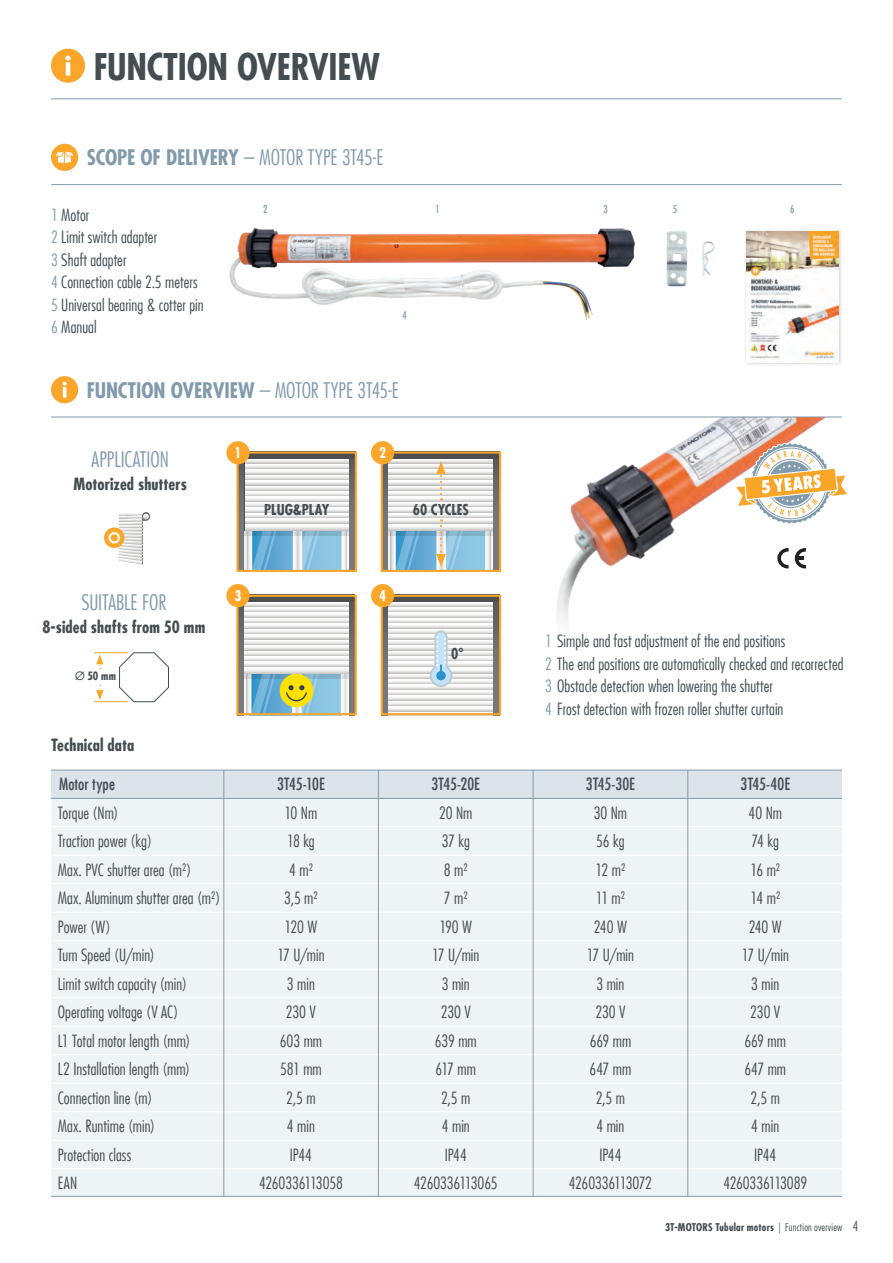
<style>
.page{position:relative;width:893px;height:1263px;background:#fff}
.page>*{position:absolute;margin:0;border:0;box-sizing:border-box;transform-origin:0 0}
.t1{font:700 condensed 36px "Futura LT";letter-spacing:-.01em;color:#444d51}
.t2{font:300 condensed 21px "Futura LT";letter-spacing:-.005em;color:#819bac}
.t3{font:700 condensed 21px "Futura LT";letter-spacing:-.005em;color:#819bac}
.t4{font:300 condensed 16.5px/28.5px "Futura LT";letter-spacing:.005em;color:#444d51;text-align:center}
.t5{font:700 condensed 16.5px "Futura LT";letter-spacing:.005em;color:#444d51}
.t6{font:condensed 16.5px "Futura LT";letter-spacing:.005em;color:#444d51}
.t7{font:700 condensed 14.7px "Futura LT";color:#444d51}
.t8{font:700 condensed 14.4px "Futura LT";color:#fff}
.t9{font:300 condensed 13.5px "Futura LT";color:#444d51}
.t10{font:700 condensed 11.25px "Futura LT";color:#444d51}
.t11{font:700 condensed 10.5px "Futura LT";letter-spacing:.015em;color:#444d51}
.t12{font:condensed 10.5px "Futura LT";color:#819bac}
.s1{font-weight:700}
.s2{color:#819bac}
.s3{font-weight:300}
.s4{font-weight:400;font-stretch:normal}
</style>
<div class="page">
<div style="left:51px;top:144px;width:27px;height:27px;background:#f9a62a;border-radius:50%"></div>
<svg style="left:56px;top:152px;width:18px;height:11px"></svg>
<hr style="left:51px;top:184px;width:791px;height:1px;background:#819bac">
<div style="left:743px;top:229px;width:99px;height:137px;background:#231f20;opacity:.25"></div>
<img style="left:746px;top:232px;width:92px;height:130px">
<img style="left:452px;top:418px;width:373px;height:298px">
<div style="left:51px;top:770px;width:791px;height:426px;background:#eef3f5"></div>
<div style="left:51px;top:770px;width:791px;height:28px;background:#dbe4e9"></div>
<hr style="left:51px;top:798px;width:791px;height:1px;background:#819bac">
<hr style="left:51px;top:826px;width:791px;height:1px;background:#fff">
<hr style="left:51px;top:854px;width:791px;height:2px;background:#fff">
<hr style="left:51px;top:883px;width:791px;height:1px;background:#fff">
<hr style="left:51px;top:912px;width:791px;height:1px;background:#fff">
<hr style="left:51px;top:940px;width:791px;height:1px;background:#fff">
<hr style="left:51px;top:969px;width:791px;height:1px;background:#fff">
<hr style="left:51px;top:997px;width:791px;height:1px;background:#fff">
<hr style="left:51px;top:1026px;width:791px;height:1px;background:#fff">
<hr style="left:51px;top:1054px;width:791px;height:1px;background:#fff">
<hr style="left:51px;top:1083px;width:791px;height:1px;background:#fff">
<hr style="left:51px;top:1111px;width:791px;height:1px;background:#fff">
<hr style="left:51px;top:1140px;width:791px;height:1px;background:#fff">
<hr style="left:51px;top:1168px;width:791px;height:1px;background:#fff">
<hr style="left:223px;top:770px;width:1px;height:427px;background:#819bac">
<hr style="left:51px;top:770px;width:791px;height:1px;background:#819bac">
<hr style="left:51px;top:1196px;width:791px;height:1px;background:#819bac">
<hr style="left:378px;top:770px;width:1px;height:427px;background:#819bac">
<hr style="left:533px;top:770px;width:1px;height:427px;background:#819bac">
<hr style="left:687px;top:770px;width:1px;height:427px;background:#819bac">
<div style="left:104px;top:527px;width:21px;height:21px;background:#f9a62a;border-radius:50%"></div>
<svg style="left:108px;top:512px;width:43px;height:52px"></svg>
<svg style="left:119px;top:652px;width:50px;height:50px"></svg>
<hr style="left:94px;top:652px;width:34px;height:1px;background:#f9a62a">
<hr style="left:94px;top:701px;width:34px;height:1px;background:#f9a62a">
<svg style="left:96px;top:654px;width:7px;height:15px"></svg>
<svg style="left:96px;top:685px;width:7px;height:15px"></svg>
<svg style="left:776px;top:546px;width:33px;height:24px"></svg>
<div style="left:51px;top:376px;width:27px;height:27px;background:#f9a62a;border-radius:50%"></div>
<svg style="left:63px;top:382px;width:4px;height:16px"></svg>
<hr style="left:51px;top:417px;width:791px;height:1px;background:#819bac">
<img style="left:229px;top:228px;width:406px;height:92px">
<div style="left:51px;top:49px;width:34px;height:34px;background:#f9a62a;border-radius:50%"></div>
<svg style="left:65px;top:56px;width:6px;height:20px"></svg>
<hr style="left:51px;top:98px;width:791px;height:1px;background:#819bac">
<img style="left:666px;top:231px;width:49px;height:56px">
<svg style="left:244px;top:535px;width:106px;height:34px;background:#93c4de"></svg>
<svg style="left:244px;top:530px;width:106px;height:5px"></svg>
<div style="left:241px;top:458px;width:112px;height:67px;background:linear-gradient(to right,#fff,#fff)"></div>
<svg style="left:244px;top:459px;width:105px;height:5px"></svg>
<svg style="left:244px;top:464px;width:105px;height:5px"></svg>
<svg style="left:244px;top:470px;width:105px;height:5px"></svg>
<svg style="left:244px;top:475px;width:105px;height:5px"></svg>
<svg style="left:244px;top:481px;width:105px;height:4px"></svg>
<svg style="left:244px;top:486px;width:105px;height:5px"></svg>
<svg style="left:244px;top:491px;width:105px;height:5px"></svg>
<svg style="left:244px;top:497px;width:105px;height:5px"></svg>
<svg style="left:244px;top:502px;width:105px;height:5px"></svg>
<svg style="left:244px;top:508px;width:105px;height:5px"></svg>
<svg style="left:244px;top:513px;width:105px;height:5px"></svg>
<svg style="left:244px;top:519px;width:105px;height:5px"></svg>
<svg style="left:244px;top:524px;width:105px;height:6px"></svg>
<svg style="left:349px;top:459px;width:1px;height:71px"></svg>
<svg style="left:239px;top:463px;width:5px;height:106px"></svg>
<svg style="left:350px;top:459px;width:4px;height:110px"></svg>
<div style="left:238px;top:451px;width:118px;height:8px;background:#4d4e50"></div>
<div style="left:236px;top:451px;width:121px;height:121px;border:2px solid #f9a62a"></div>
<svg style="left:384px;top:464px;width:1px;height:105px"></svg>
<svg style="left:496px;top:459px;width:2px;height:110px"></svg>
<div style="left:382px;top:451px;width:117px;height:8px;background:#4d4e50"></div>
<div style="left:381px;top:451px;width:120px;height:121px;border:2px solid #f9a62a"></div>
<svg style="left:385px;top:451px;width:111px;height:121px"></svg>
<div style="left:226px;top:441px;width:24px;height:23px;background:#f9a62a;border-radius:50%"></div>
<div style="left:371px;top:441px;width:23px;height:23px;background:#f9a62a;border-radius:50%"></div>
<svg style="left:239px;top:607px;width:2px;height:105px"></svg>
<svg style="left:351px;top:602px;width:3px;height:110px"></svg>
<div style="left:237px;top:595px;width:118px;height:7px;background:#4d4e50"></div>
<div style="left:236px;top:595px;width:121px;height:120px;border:2px solid #f9a62a"></div>
<svg style="left:241px;top:595px;width:110px;height:120px"></svg>
<svg style="left:384px;top:607px;width:1px;height:105px"></svg>
<svg style="left:496px;top:602px;width:2px;height:110px"></svg>
<div style="left:382px;top:595px;width:117px;height:7px;background:#4d4e50"></div>
<div style="left:381px;top:595px;width:120px;height:120px;border:2px solid #f9a62a"></div>
<svg style="left:385px;top:595px;width:111px;height:120px"></svg>
<div style="left:226px;top:584px;width:24px;height:23px;background:#f9a62a;border-radius:50%"></div>
<div style="left:371px;top:584px;width:23px;height:23px;background:#f9a62a;border-radius:50%"></div>
<svg style="left:733px;top:435px;width:114px;height:101px"></svg>
<h1 class="t1" style="left:94px;top:44px;width:288px">FUNCTION OVERVIEW</h1>
<p class="t2" style="left:87px;top:145px;width:298px"><span class="s1">SCOPE OF DELIVERY</span> – MOTOR TYPE 3T45-E</p>
<p class="t4" style="left:51px;top:204px;width:154px;line-height:22.5px;text-align:left"><span class="s2">1</span> Motor<br><span class="s2">2</span> Limit switch adapter<br><span class="s2">3</span> Shaft adapter<br><span class="s2">4</span> Connection cable 2.5 meters<br><span class="s2">5</span> Universal bearing &amp; cotter pin<br><span class="s2">6</span> Manual</p>
<p class="t12" style="left:263px;top:202px;width:6px">2</p>
<p class="t12" style="left:435px;top:202px;width:6px">1</p>
<p class="t12" style="left:603px;top:202px;width:6px">3</p>
<p class="t12" style="left:402px;top:309px;width:6px">4</p>
<p class="t3" style="left:87px;top:377px;width:314px">FUNCTION OVERVIEW <span class="s3">– MOTOR TYPE 3T45-E</span></p>
<p class="t2" style="left:92px;top:447px;width:79px">APPLICATION</p>
<p class="t5" style="left:74px;top:473px;width:115px">Motorized shutters</p>
<p class="t8" style="left:234px;top:444px;width:9px">1</p>
<p class="t8" style="left:379px;top:444px;width:9px">2</p>
<p class="t7" style="left:264px;top:501px;width:67px">PLUG&amp;PLAY</p>
<p class="t7" style="left:413px;top:501px;width:58px">60 CYCLES</p>
<p class="t12" style="left:673px;top:202px;width:6px">5</p>
<p class="t12" style="left:790px;top:202px;width:6px">6</p>
<p class="t2" style="left:81px;top:590px;width:87px">SUITABLE FOR</p>
<p class="t5" style="left:42px;top:616px;width:164px">8-sided shafts from 50 mm</p>
<p class="t10" style="left:75px;top:669px;width:42px"><span class="s4">Ø</span> 50 mm</p>
<p class="t8" style="left:234px;top:587px;width:9px">3</p>
<p class="t8" style="left:379px;top:587px;width:9px">4</p>
<p class="t5" style="left:51px;top:735px;width:85px">Technical data</p>
<p class="t6" style="left:59px;top:774px;width:57px">Motor type</p>
<p class="t4" style="left:58px;top:798px;width:164px;text-align:left">Torque (Nm)<br>Traction power (kg)<br>Max. PVC shutter area (m²)<br>Max. Aluminum shutter area (m²)<br>Power (W)<br>Turn Speed (U/min)<br>Limit switch capacity (min)<br>Operating voltage (V AC)<br>L1 Total motor length (mm)<br>L2 Installation length (mm)<br>Connection line (m)<br>Max. Runtime (min)<br>Protection class<br>EAN</p>
<p class="t6" style="left:277px;top:774px;width:49px">3T45-10E</p>
<p class="t4" style="left:259px;top:798px;width:85px">10 Nm<br>18 kg<br>4 m²<br>3,5 m²<br>120 W<br>17 U/min<br>3 min<br>230 V<br>603 mm<br>581 mm<br>2,5 m<br>4 min<br>IP44<br>4260336113058</p>
<p class="t7" style="left:451px;top:644px;width:14px">0°</p>
<p class="t6" style="left:431px;top:774px;width:50px">3T45-20E</p>
<p class="t4" style="left:414px;top:798px;width:85px">20 Nm<br>37 kg<br>8 m²<br>7 m²<br>190 W<br>17 U/min<br>3 min<br>230 V<br>639 mm<br>617 mm<br>2,5 m<br>4 min<br>IP44<br>4260336113065</p>
<p class="t4" style="left:545px;top:630px;width:300px;line-height:22.5px;text-align:left"><span class="s2">1</span> Simple and fast adjustment of the end positions<br><span class="s2">2</span> The end positions are automatically checked and recorrected <span class="s2">3</span> Obstacle detection when lowering the shutter<br><span class="s2">4</span> Frost detection with frozen roller shutter curtain</p>
<p class="t6" style="left:586px;top:774px;width:51px">3T45-30E</p>
<p class="t4" style="left:569px;top:798px;width:85px">30 Nm<br>56 kg<br>12 m²<br>11 m²<br>240 W<br>17 U/min<br>3 min<br>230 V<br>669 mm<br>647 mm<br>2,5 m<br>4 min<br>IP44<br>4260336113072</p>
<p class="t6" style="left:740px;top:774px;width:51px">3T45-40E</p>
<p class="t4" style="left:723px;top:798px;width:85px">40 Nm<br>74 kg<br>16 m²<br>14 m²<br>240 W<br>17 U/min<br>3 min<br>230 V<br>669 mm<br>647 mm<br>2,5 m<br>4 min<br>IP44<br>4260336113089</p>
<p class="t11" style="left:665px;top:1221px;width:179px">3T-MOTORS Tubular motors <span class="s3">| Function overview</span></p>
<p class="t9" style="left:853px;top:1218px;width:7px">4</p>
</div>
